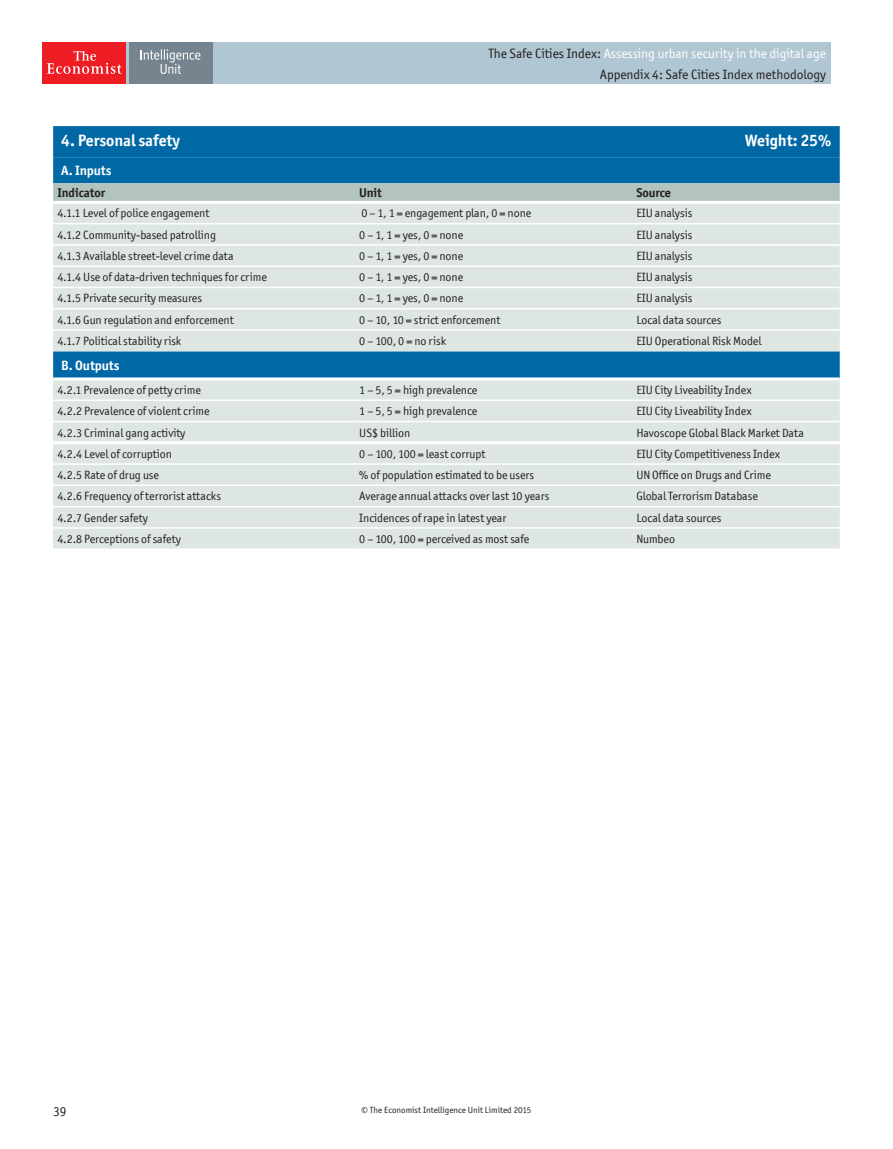
<style>
.page{position:relative;width:893px;height:1149px;background:#fff}
.page>*{position:absolute;margin:0;border:0;box-sizing:border-box;transform-origin:0 0}
.t1{font:700 16.5px "Officina San ITC";letter-spacing:-.005em;color:#fff}
.t2{font:13.5px/21px "Officina San ITC";letter-spacing:-.005em;color:#231f20;text-align:right}
.t3{font:700 13.5px "Officina San ITC";letter-spacing:-.005em;color:#fff}
.t4{font:700 12.75px "Officina San ITC";letter-spacing:-.005em;color:#231f20}
.t5{font:12px "Officina San ITC";letter-spacing:-.005em;color:#231f20}
.t6{font:9px "Officina San ITC";color:#231f20}
.s1{color:#fff}
</style>
<div class="page">
<div style="left:43px;top:43px;width:787px;height:41px;background:#b0c6d2"></div>
<div style="left:42px;top:43px;width:84px;height:41px;background:#ee1d23"></div>
<svg style="left:47px;top:51px;width:75px;height:23px"></svg>
<div style="left:129px;top:43px;width:83px;height:41px;background:#76848f"></div>
<svg style="left:141px;top:49px;width:59px;height:25px"></svg>
<div style="left:53px;top:126px;width:787px;height:31px;background:#0068a5"></div>
<div style="left:53px;top:157px;width:787px;height:26px;background:#0068a5"></div>
<svg style="left:53px;top:183px;width:787px;height:18px;background:#b2c3c0"></svg>
<svg style="left:53px;top:204px;width:787px;height:344px;background:#ccdcdc"></svg>
<hr style="left:53px;top:223px;width:302px;height:1px;background:#fff">
<hr style="left:53px;top:399px;width:302px;height:2px;background:#fff">
<hr style="left:53px;top:463px;width:302px;height:1px;background:#fff">
<hr style="left:355px;top:223px;width:277px;height:1px;background:#fff">
<hr style="left:355px;top:399px;width:277px;height:2px;background:#fff">
<hr style="left:355px;top:463px;width:277px;height:1px;background:#fff">
<hr style="left:632px;top:223px;width:208px;height:1px;background:#fff">
<hr style="left:632px;top:399px;width:208px;height:2px;background:#fff">
<hr style="left:632px;top:463px;width:208px;height:1px;background:#fff">
<hr style="left:53px;top:244px;width:302px;height:1px;background:#fff">
<hr style="left:53px;top:286px;width:302px;height:2px;background:#fff">
<hr style="left:53px;top:420px;width:302px;height:2px;background:#fff">
<hr style="left:53px;top:484px;width:302px;height:2px;background:#fff">
<hr style="left:355px;top:244px;width:277px;height:1px;background:#fff">
<hr style="left:355px;top:286px;width:277px;height:2px;background:#fff">
<hr style="left:355px;top:420px;width:277px;height:2px;background:#fff">
<hr style="left:355px;top:484px;width:277px;height:2px;background:#fff">
<hr style="left:632px;top:244px;width:208px;height:1px;background:#fff">
<hr style="left:632px;top:286px;width:208px;height:2px;background:#fff">
<hr style="left:632px;top:420px;width:208px;height:2px;background:#fff">
<hr style="left:632px;top:484px;width:208px;height:2px;background:#fff">
<hr style="left:53px;top:265px;width:302px;height:2px;background:#fff">
<hr style="left:53px;top:308px;width:302px;height:1px;background:#fff">
<hr style="left:53px;top:329px;width:302px;height:2px;background:#fff">
<hr style="left:53px;top:505px;width:302px;height:2px;background:#fff">
<hr style="left:53px;top:527px;width:302px;height:1px;background:#fff">
<hr style="left:355px;top:265px;width:277px;height:2px;background:#fff">
<hr style="left:355px;top:308px;width:277px;height:1px;background:#fff">
<hr style="left:355px;top:329px;width:277px;height:2px;background:#fff">
<hr style="left:355px;top:505px;width:277px;height:2px;background:#fff">
<hr style="left:355px;top:527px;width:277px;height:1px;background:#fff">
<hr style="left:632px;top:265px;width:208px;height:2px;background:#fff">
<hr style="left:632px;top:308px;width:208px;height:1px;background:#fff">
<hr style="left:632px;top:329px;width:208px;height:2px;background:#fff">
<hr style="left:632px;top:505px;width:208px;height:2px;background:#fff">
<hr style="left:632px;top:527px;width:208px;height:1px;background:#fff">
<hr style="left:53px;top:377px;width:302px;height:3px;background:#fff">
<hr style="left:355px;top:377px;width:277px;height:3px;background:#fff">
<hr style="left:632px;top:377px;width:208px;height:3px;background:#fff">
<hr style="left:53px;top:441px;width:302px;height:3px;background:#fff">
<hr style="left:355px;top:441px;width:277px;height:3px;background:#fff">
<hr style="left:632px;top:441px;width:208px;height:3px;background:#fff">
<p class="t2" style="left:488px;top:43px;width:339px">The Safe Cities Index: <span class="s1">Assessing urban security in the digital age<br></span>Appendix 4: Safe Cities Index methodology</p>
<h1 class="t1" style="left:61px;top:130px;width:120px">4. Personal safety</h1>
<h1 class="t1" style="left:745px;top:130px;width:88px">Weight: 25%</h1>
<p class="t3" style="left:61px;top:162px;width:52px">A. Inputs</p>
<p class="t4" style="left:57px;top:185px;width:49px">Indicator</p>
<p class="t4" style="left:359px;top:185px;width:24px">Unit</p>
<p class="t4" style="left:636px;top:185px;width:36px">Source</p>
<p class="t5" style="left:57px;top:206px;width:153px">4.1.1 Level of police engagement</p>
<p class="t5" style="left:361px;top:206px;width:171px">0 – 1, 1 = engagement plan, 0 = none</p>
<p class="t5" style="left:636px;top:206px;width:58px">EIU analysis</p>
<p class="t5" style="left:57px;top:227px;width:160px">4.1.2 Community-based patrolling</p>
<p class="t5" style="left:359px;top:227px;width:105px">0 – 1, 1 = yes, 0 = none</p>
<p class="t5" style="left:636px;top:227px;width:58px">EIU analysis</p>
<p class="t5" style="left:57px;top:249px;width:178px">4.1.3 Available street-level crime data</p>
<p class="t5" style="left:359px;top:249px;width:105px">0 – 1, 1 = yes, 0 = none</p>
<p class="t5" style="left:636px;top:249px;width:58px">EIU analysis</p>
<p class="t5" style="left:57px;top:270px;width:211px">4.1.4 Use of data-driven techniques for crime</p>
<p class="t5" style="left:359px;top:270px;width:105px">0 – 1, 1 = yes, 0 = none</p>
<p class="t5" style="left:636px;top:270px;width:58px">EIU analysis</p>
<p class="t5" style="left:57px;top:291px;width:146px">4.1.5 Private security measures</p>
<p class="t5" style="left:359px;top:291px;width:105px">0 – 1, 1 = yes, 0 = none</p>
<p class="t5" style="left:636px;top:291px;width:58px">EIU analysis</p>
<p class="t5" style="left:57px;top:313px;width:178px">4.1.6 Gun regulation and enforcement</p>
<p class="t5" style="left:359px;top:313px;width:143px">0 – 10, 10 = strict enforcement</p>
<p class="t5" style="left:636px;top:313px;width:87px">Local data sources</p>
<p class="t5" style="left:57px;top:334px;width:125px">4.1.7 Political stability risk</p>
<p class="t5" style="left:359px;top:334px;width:88px">0 – 100, 0 = no risk</p>
<p class="t5" style="left:636px;top:334px;width:127px">EIU Operational Risk Model</p>
<p class="t3" style="left:61px;top:357px;width:60px">B. Outputs</p>
<p class="t5" style="left:57px;top:383px;width:145px">4.2.1 Prevalence of petty crime</p>
<p class="t5" style="left:359px;top:383px;width:120px">1 – 5, 5 = high prevalence</p>
<p class="t5" style="left:636px;top:383px;width:117px">EIU City Liveability Index</p>
<p class="t5" style="left:57px;top:404px;width:154px">4.2.2 Prevalence of violent crime</p>
<p class="t5" style="left:359px;top:404px;width:120px">1 – 5, 5 = high prevalence</p>
<p class="t5" style="left:636px;top:404px;width:117px">EIU City Liveability Index</p>
<p class="t5" style="left:57px;top:425px;width:129px">4.2.3 Criminal gang activity</p>
<p class="t5" style="left:359px;top:425px;width:52px">US$ billion</p>
<p class="t5" style="left:636px;top:425px;width:169px">Havoscope Global Black Market Data</p>
<p class="t5" style="left:57px;top:446px;width:116px">4.2.4 Level of corruption</p>
<p class="t5" style="left:359px;top:446px;width:128px">0 – 100, 100 = least corrupt</p>
<p class="t5" style="left:636px;top:446px;width:145px">EIU City Competitiveness Index</p>
<p class="t5" style="left:57px;top:468px;width:103px">4.2.5 Rate of drug use</p>
<p class="t5" style="left:359px;top:468px;width:176px">% of population estimated to be users</p>
<p class="t5" style="left:636px;top:468px;width:136px">UN Office on Drugs and Crime</p>
<p class="t5" style="left:57px;top:489px;width:165px">4.2.6 Frequency of terrorist attacks</p>
<p class="t5" style="left:359px;top:489px;width:192px">Average annual attacks over last 10 years</p>
<p class="t5" style="left:636px;top:489px;width:123px">Global Terrorism Database</p>
<p class="t5" style="left:57px;top:510px;width:92px">4.2.7 Gender safety</p>
<p class="t5" style="left:359px;top:510px;width:149px">Incidences of rape in latest year</p>
<p class="t5" style="left:636px;top:510px;width:87px">Local data sources</p>
<p class="t5" style="left:57px;top:532px;width:125px">4.2.8 Perceptions of safety</p>
<p class="t5" style="left:359px;top:532px;width:172px">0 – 100, 100 = perceived as most safe</p>
<p class="t5" style="left:636px;top:532px;width:40px">Numbeo</p>
<p class="t2" style="left:53px;top:1100px;width:15px">39</p>
<p class="t6" style="left:362px;top:1104px;width:171px">© The Economist Intelligence Unit Limited 2015</p>
</div>
